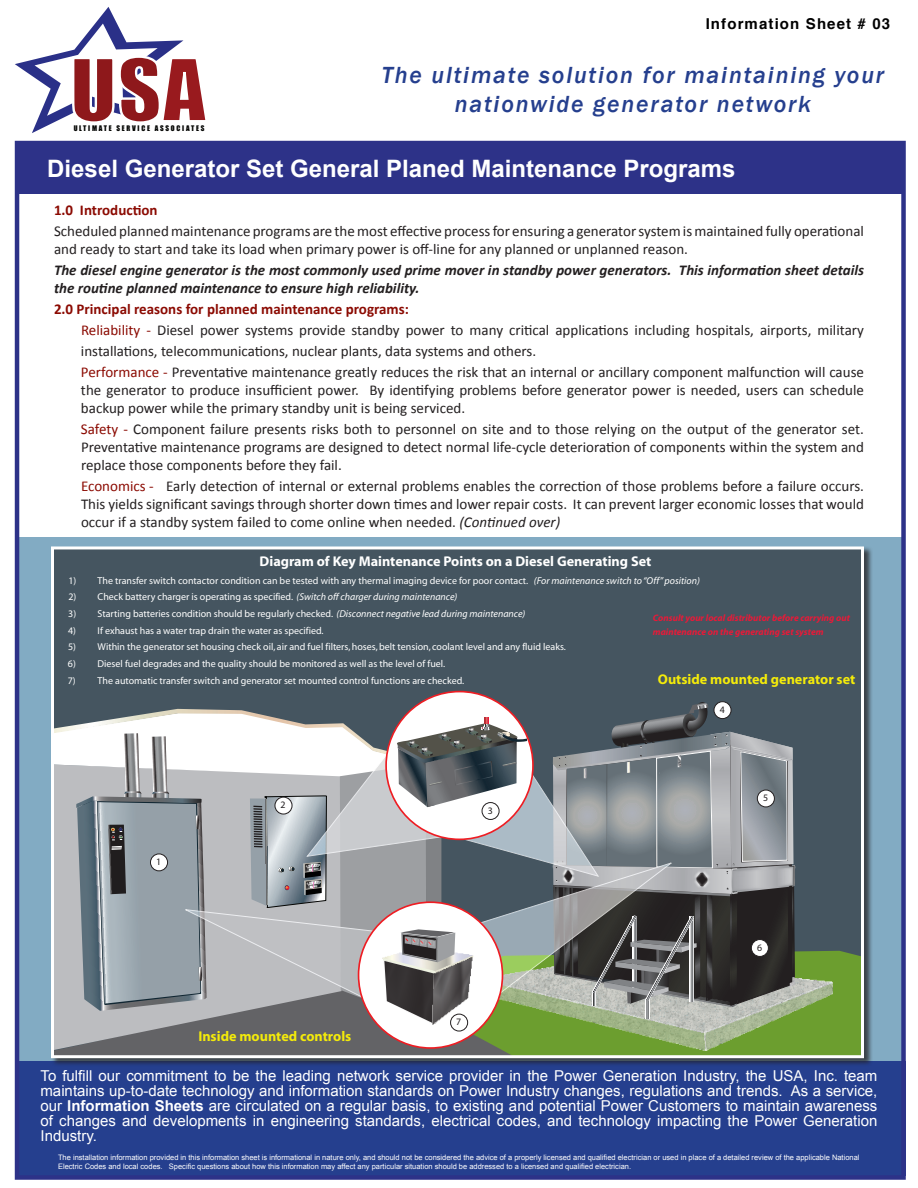
<style>
.page{position:relative;width:918px;height:1188px;background:#fff}
.page>*{position:absolute;margin:0;border:0;box-sizing:border-box;transform-origin:0 0}
.t1{font:italic 500 24px/28.8px "Franklin Gothic";letter-spacing:.075em;color:#253f8e;text-align:center}
.t2{font:700 24px "Arial";color:#fff}
.t3{font:15px/18px "Calibri";color:#231f20}
.t4{font:15px/15px "Arial";color:#fff;text-align:justify}
.t5{font:italic 700 15px/18px "Calibri";color:#231f20}
.t6{font:700 15px "Helvetica";letter-spacing:.075em;color:#000}
.t7{font:700 15px "Calibri";color:#8b0a02}
.t8{font:700 14.1px "Myriad";color:#fff}
.t9{font:700 14.1px "Myriad";color:#f4eb0a}
.t10{font:10.05px "Myriad";color:#fff}
.t11{font:9.9px "Myriad";color:#231f20}
.t12{font:italic 700 9.45px/14.1px "Myriad";color:#e91938}
.t13{font:7.5px/9px "Arial";color:#fff}
.t14{font:7.05px "Impact";letter-spacing:.245em;color:#040503}
.s1{font-weight:700;color:#8b0a02}
.s2{color:#8b0a02}
.s3{font-style:italic}
.s4{font-weight:700}
</style>
<div class="page">
<div style="left:15px;top:538px;width:889px;height:554px;background:#82abc3"></div>
<div style="left:16px;top:142px;width:889px;height:52px;background:#2d3288"></div>
<div style="left:18px;top:1061px;width:888px;height:115px;background:#253f8e"></div>
<svg style="left:15px;top:7px;width:191px;height:126px"></svg>
<div style="left:51px;top:547px;width:822px;height:520px;background:#231f20;opacity:.75"></div>
<div style="left:52px;top:548px;width:810px;height:509px;background:#455560"></div>
<div style="left:832px;top:953px;width:28px;height:101px;background:#6c9e2f"></div>
<div style="left:714px;top:701px;width:17px;height:18px;border:1px solid #231f20;border-radius:50%"></div>
<div style="left:386px;top:692px;width:147px;height:147px;background:#fff;border-radius:50%"></div>
<svg style="left:55px;top:702px;width:777px;height:352px"></svg>
<img style="left:354px;top:930px;width:49px;height:124px">
<img style="left:382px;top:908px;width:67px;height:66px">
<img style="left:390px;top:910px;width:67px;height:65px">
<img style="left:398px;top:911px;width:66px;height:65px">
<img style="left:403px;top:927px;width:100px;height:127px">
<div style="left:451px;top:1014px;width:17px;height:17px;background:#fff;border-radius:50%"></div>
<div style="left:450px;top:1014px;width:18px;height:17px;border:1px solid #231f20;border-radius:50%"></div>
<div style="left:51px;top:546px;width:813px;height:512px;border:3px solid #fff"></div>
<div style="left:15px;top:141px;width:891px;height:1039px;border:4px solid #2d3288"></div>
<p class="t6" style="left:706px;top:12px;width:186px">Information Sheet # 03</p>
<p class="t14" style="left:74px;top:123px;width:132px">ULTIMATE SERVICE ASSOCIATES</p>
<h1 class="t1" style="left:382px;top:61px;width:504px">The ultimate solution for maintaining your nationwide generator network</h1>
<h1 class="t2" style="left:47px;top:153px;width:690px">Diesel Generator Set General Planed Maintenance Programs</h1>
<p class="t7" style="left:54px;top:200px;width:105px">1.0 Introduction</p>
<p class="t3" style="left:54px;top:222px;width:811px">Scheduled planned maintenance programs are the most effective process for ensuring a generator system is maintained fully operational and ready to start and take its load when primary power is off-line for any planned or unplanned reason.</p>
<p class="t5" style="left:54px;top:261px;width:812px">The diesel engine generator is the most commonly used prime mover in standby power generators. This information sheet details the routine planned maintenance to ensure high reliability.</p>
<p class="t3" style="left:81px;top:298px;width:785px;line-height:21px;text-indent:-27px"><span class="s1">2.0 Principal reasons for planned maintenance programs:<br></span><span class="s2">Reliability -</span> Diesel power systems provide standby power to many critical applications including hospitals, airports, military installations, telecommunications, nuclear plants, data systems and others.<br><span class="s2">Performance -</span> Preventative maintenance greatly reduces the risk that an internal or ancillary component malfunction will cause</p>
<p class="t3" style="left:81px;top:381px;width:784px">the generator to produce insufficient power. By identifying problems before generator power is needed, users can schedule backup power while the primary standby unit is being serviced.</p>
<p class="t3" style="left:81px;top:420px;width:785px;text-align:justify"><span class="s2">Safety -</span> Component failure presents risks both to personnel on site and to those relying on the output of the generator set.<br>Preventative maintenance programs are designed to detect normal life-cycle deterioration of components within the system and replace those components before they fail.</p>
<p class="t3" style="left:81px;top:477px;width:784px;text-align:justify"><span class="s2">Economics -</span> Early detection of internal or external problems enables the correction of those problems before a failure occurs.<br>This yields significant savings through shorter down times and lower repair costs. It can prevent larger economic losses that would occur if a standby system failed to come online when needed. <span class="s3">(Continued over)</span></p>
<p class="t8" style="left:260px;top:554px;width:393px">Diagram of Key Maintenance Points on a Diesel Generating Set</p>
<p class="t10" style="left:68px;top:575px;width:633px">1) The transfer switch contactor condition can be tested with any thermal imaging device for poor contact. <span class="s3">(For maintenance switch to “Off” position)</span></p>
<p class="t10" style="left:68px;top:592px;width:391px">2) Check battery charger is operating as specified. <span class="s3">(Switch off charger during maintenance)</span></p>
<p class="t10" style="left:68px;top:609px;width:459px">3) Starting batteries condition should be regularly checked. <span class="s3">(Disconnect negative lead during maintenance)</span></p>
<p class="t10" style="left:68px;top:625px;width:257px">4) If exhaust has a water trap drain the water as specified.</p>
<p class="t10" style="left:68px;top:642px;width:499px">5) Within the generator set housing check oil, air and fuel filters, hoses, belt tension, coolant level and any fluid leaks.</p>
<p class="t10" style="left:68px;top:659px;width:379px">6) Diesel fuel degrades and the quality should be monitored as well as the level of fuel.</p>
<p class="t10" style="left:68px;top:675px;width:398px">7) The automatic transfer switch and generator set mounted control functions are checked.</p>
<p class="t12" style="left:653px;top:611px;width:199px">Consult your local distributor before carrying out maintenance on the generating set system</p>
<p class="t9" style="left:658px;top:672px;width:199px">Outside mounted generator set</p>
<p class="t11" style="left:156px;top:857px;width:7px">1</p>
<p class="t11" style="left:281px;top:800px;width:7px">2</p>
<p class="t9" style="left:198px;top:1029px;width:155px">Inside mounted controls</p>
<p class="t11" style="left:488px;top:805px;width:7px">3</p>
<p class="t11" style="left:456px;top:1017px;width:7px">7</p>
<p class="t11" style="left:720px;top:705px;width:7px">4</p>
<p class="t11" style="left:763px;top:793px;width:7px">5</p>
<p class="t11" style="left:757px;top:942px;width:7px">6</p>
<p class="t4" style="left:40px;top:1068px;width:838px">To fulfill our commitment to be the leading network service provider in the Power Generation Industry, the USA, Inc. team maintains up-to-date technology and information standards on Power Industry changes, regulations and trends. As a service, our <span class="s4">Information Sheets</span> are circulated on a regular basis, to existing and potential Power Customers to maintain awareness of changes and developments in engineering standards, electrical codes, and technology impacting the Power Generation Industry.</p>
<p class="t13" style="left:58px;top:1153px;width:803px">The installation information provided in this information sheet is informational in nature only, and should not be considered the advice of a properly licensed and qualified electrician or used in place of a detailed review of the applicable National<br>Electric Codes and local codes. Specific questions about how this information may affect any particular situation should be addressed to a licensed and qualified electrician.</p>
</div>
